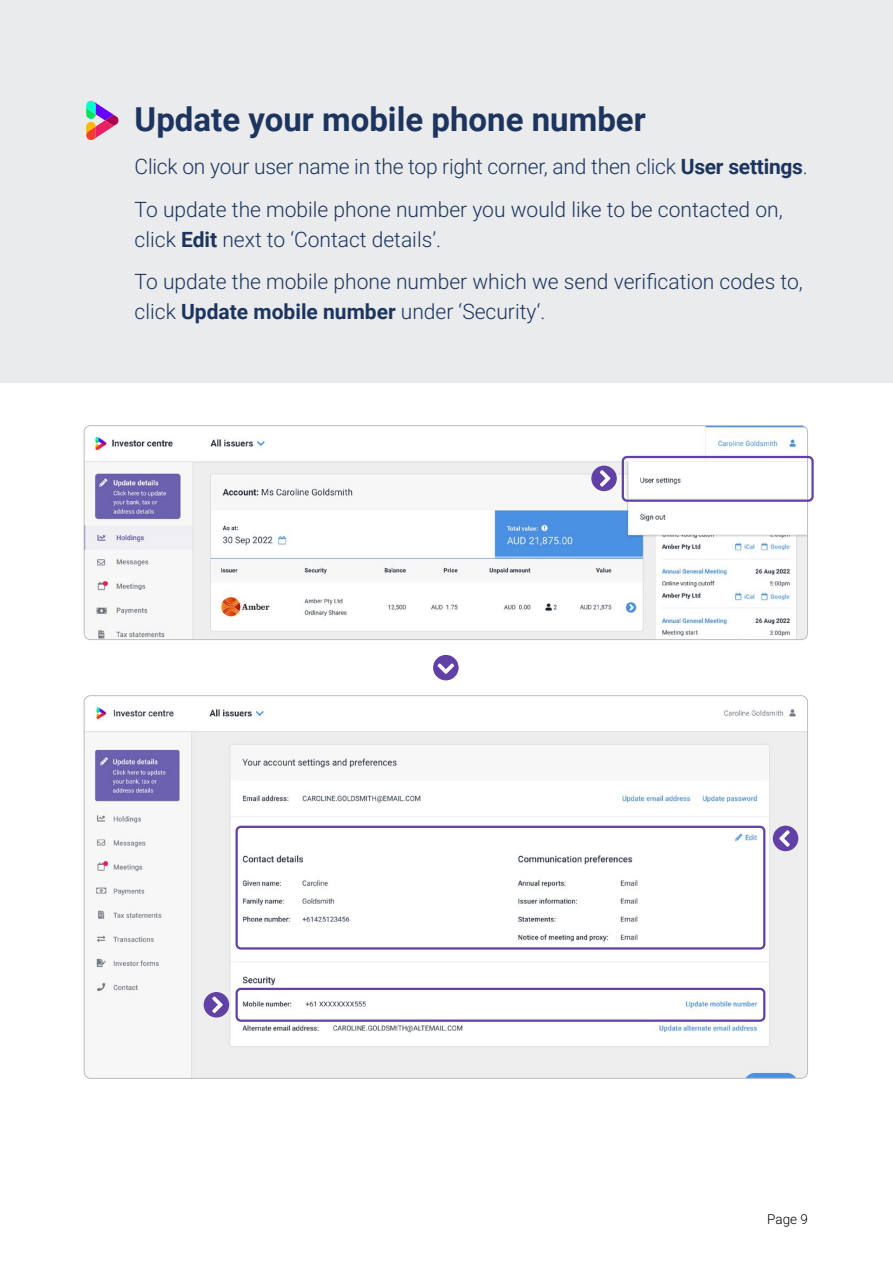
<style>
.page{position:relative;width:893px;height:1263px;background:#fff}
.page>*{position:absolute;margin:0;border:0;box-sizing:border-box;transform-origin:0 0}
.t1{font:700 33px "Roboto";color:#1d355e}
.t2{font:21px/42.8px "Roboto";color:#1d355e}
.t3{font:13.5px "Roboto";color:#000}
.s1{font-weight:700}
</style>
<div class="page">
<div style="left:0;top:0;width:893px;height:383px;background:#eaebec"></div>
<svg style="left:86px;top:101px;width:33px;height:39px"></svg>
<img style="left:84px;top:427px;width:722px;height:213px">
<div style="left:84px;top:425px;width:724px;height:215px;border:1px solid #babcc1;border-radius:6px"></div>
<img style="left:84px;top:697px;width:722px;height:380px">
<div style="left:622px;top:456px;width:192px;height:46px;border:2px solid #6241a6;border-radius:4px"></div>
<svg style="left:591px;top:466px;width:26px;height:25px"></svg>
<div style="left:236px;top:826px;width:529px;height:123px;border:2px solid #6241a6;border-radius:4px"></div>
<div style="left:236px;top:988px;width:529px;height:34px;border:2px solid #6241a6;border-radius:4px"></div>
<svg style="left:773px;top:826px;width:25px;height:25px"></svg>
<svg style="left:204px;top:992px;width:25px;height:25px"></svg>
<svg style="left:433px;top:655px;width:26px;height:25px"></svg>
<h1 class="t1" style="left:135px;top:96px;width:513px">Update your mobile phone number</h1>
<p class="t2" style="left:135px;top:144px;width:675px">Click on your user name in the top right corner, and then click <span class="s1">User settings</span>.<br>To update the mobile phone number you would like to be contacted on,</p>
<p class="t2" style="left:135px;top:217px;width:670px">click <span class="s1">Edit</span> next to ‘Contact details’.<br>To update the mobile phone number which we send verification codes to,</p>
<p class="t2" style="left:135px;top:290px;width:412px">click <span class="s1">Update mobile number</span> under ‘Security‘.</p>
<p class="t3" style="left:767px;top:1210px;width:42px">Page 9</p>
</div>
